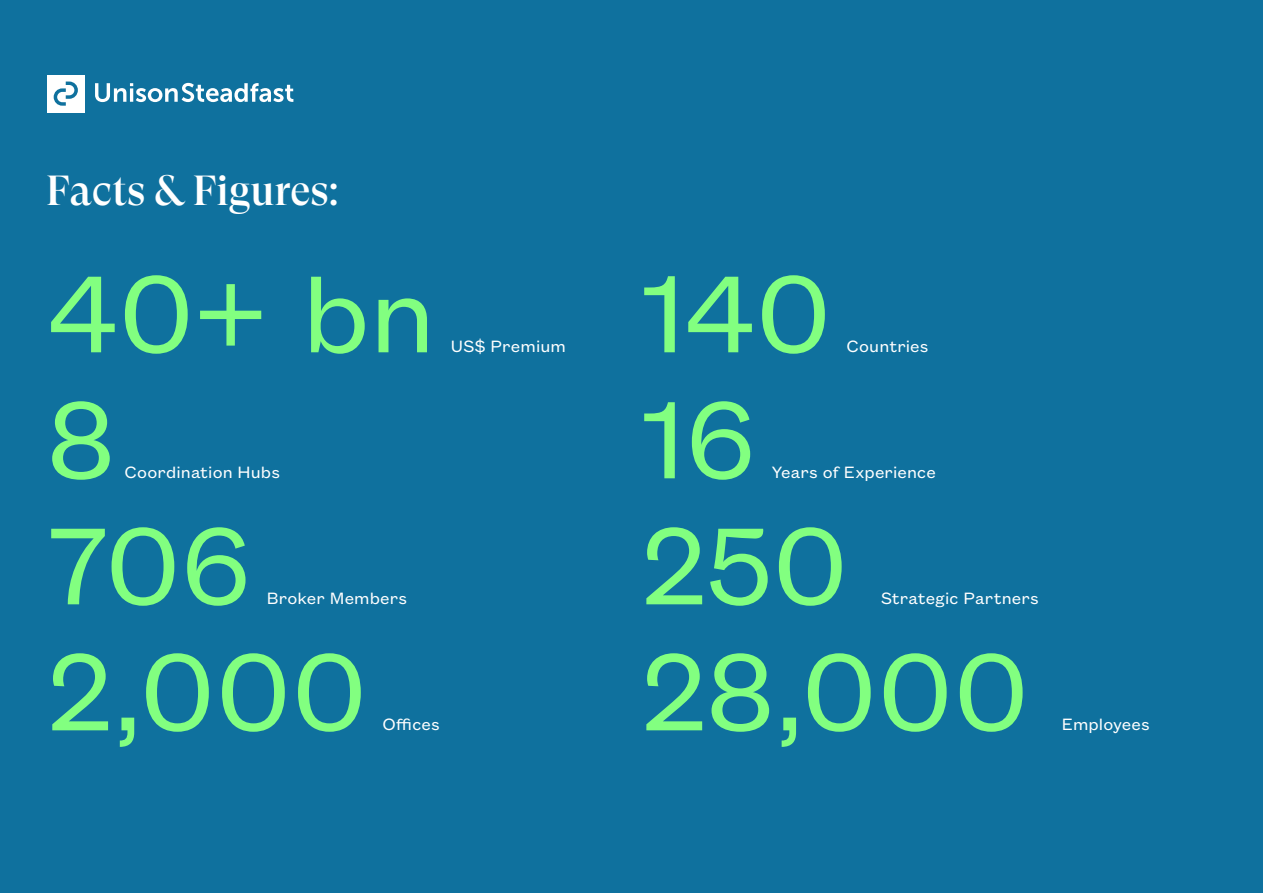
<style>
.page{position:relative;width:1263px;height:893px;background:#0f719e}
.page>*{position:absolute;margin:0;border:0;box-sizing:border-box;transform-origin:0 0}
.Paragraph_Style_3{font:120px "Founders Grotesk Text";letter-spacing:-.005em;color:#82ff80}
.t1{font:500 42px "GT Super Display";color:#fff}
.Paragraph_Style_3-2{font:18px "Founders Grotesk Text";letter-spacing:.005em;color:#fff}
</style>
<div class="page">
<svg style="left:95px;top:83px;width:198px;height:19px"></svg>
<div style="left:47px;top:75px;width:38px;height:38px;background:#fff"></div>
<svg style="left:54px;top:82px;width:24px;height:24px"></svg>
<p class="t1" style="left:46px;top:169px;width:294px">Facts &amp; Figures:</p>
<p class="Paragraph_Style_3" style="left:46px;top:232px;width:391px">40+ bn</p>
<p class="Paragraph_Style_3" style="left:46px;top:358px;width:71px">8</p>
<p class="Paragraph_Style_3-2" style="left:125px;top:460px;width:157px">Coordination Hubs</p>
<p class="Paragraph_Style_3-2" style="left:451px;top:334px;width:116px">US$ Premium</p>
<p class="Paragraph_Style_3" style="left:46px;top:484px;width:207px">706</p>
<p class="Paragraph_Style_3-2" style="left:267px;top:586px;width:142px">Broker Members</p>
<p class="Paragraph_Style_3" style="left:46px;top:610px;width:323px">2,000</p>
<p class="Paragraph_Style_3-2" style="left:382px;top:712px;width:59px">Offices</p>
<p class="Paragraph_Style_3" style="left:640px;top:232px;width:193px">140</p>
<p class="Paragraph_Style_3-2" style="left:846px;top:334px;width:84px">Countries</p>
<p class="Paragraph_Style_3" style="left:640px;top:358px;width:117px">16</p>
<p class="Paragraph_Style_3-2" style="left:771px;top:460px;width:166px">Years of Experience</p>
<p class="Paragraph_Style_3" style="left:640px;top:484px;width:209px">250</p>
<p class="Paragraph_Style_3-2" style="left:881px;top:586px;width:159px">Strategic Partners</p>
<p class="Paragraph_Style_3" style="left:640px;top:610px;width:390px">28,000</p>
<p class="Paragraph_Style_3-2" style="left:1062px;top:712px;width:90px">Employees</p>
</div>
